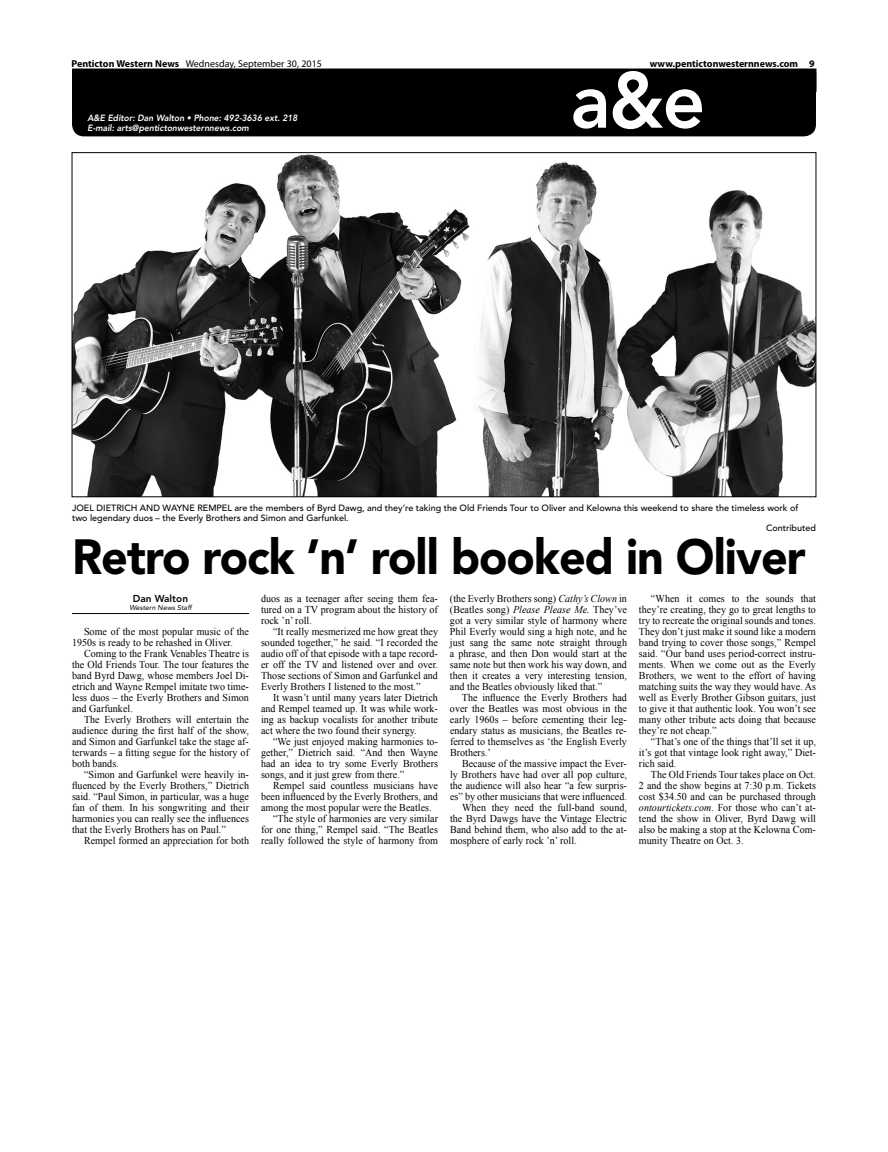
<style>
.page{position:relative;width:888px;height:1152px;background:#fff}
.page>*{position:absolute;margin:0;border:0;box-sizing:border-box;transform-origin:0 0}
.t1{font:800 78.1px "Avenir LT Std";color:#fff;scale:.95 1}
.t2{font:900 49px "Avenir LT Std";letter-spacing:-.02em;color:#000;scale:.95 1}
.t3{font:10.5px/11px "Times New Roman";letter-spacing:.005em;color:#000;text-align:justify;scale:.96 1}
.t4{font:10px "Myriad Pro";color:#000}
.t5{font:700 10px "Myriad Pro";color:#000}
.t6{font:800 10px "Avenir LT Std";letter-spacing:.005em;color:#000}
.t7{font:500 9px "Avenir LT Std";color:#000}
.t8{font:italic 800 9px/10px "Avenir LT Std";color:#fff;scale:.95 1}
.t9{font:italic 7px "Avenir LT Std";letter-spacing:.005em;color:#000}
.s1{font-weight:700}
.s2{font-style:italic}
</style>
<div class="page">
<div style="left:72px;top:70px;width:744px;height:66px;background:#000;border-radius:12px"></div>
<div style="left:72px;top:69px;width:744px;height:23px;background:#000"></div>
<hr style="left:72px;top:613px;width:177px;height:1px;background:#000">
<img style="left:74px;top:154px;width:740px;height:341px">
<p class="t4" style="left:72px;top:57px;width:252px"><span class="s1">Penticton Western News</span> Wednesday, September 30, 2015</p>
<p class="t5" style="left:650px;top:57px;width:166px">www.pentictonwesternnews.com 9</p>
<p class="t8" style="left:87px;top:113px;width:223px">A&amp;E Editor: Dan Walton • Phone: 492-3636 ext. 218<br>E-mail: arts@pentictonwesternnews.com</p>
<h1 class="t1" style="left:571px;top:54px;width:143px">a&amp;e</h1>
<p class="t7" style="left:72px;top:502px;width:728px">JOEL DIETRICH AND WAYNE REMPEL are the members of Byrd Dawg, and they’re taking the Old Friends Tour to Oliver and Kelowna this weekend to share the timeless work of</p>
<p class="t7" style="left:72px;top:512px;width:278px">two legendary duos – the Everly Brothers and Simon and Garfunkel.</p>
<p class="t7" style="left:766px;top:522px;width:51px">Contributed</p>
<h2 class="t2" style="left:72px;top:528px;width:774px">Retro rock ’n’ roll booked in Oliver</h2>
<p class="t6" style="left:133px;top:593px;width:57px">Dan Walton</p>
<p class="t9" style="left:129px;top:604px;width:64px">Western News Staff</p>
<p class="t3" style="left:72px;top:626px;width:186px;text-indent:12px">Some of the most popular music of the<br>1950s is ready to be rehashed in Oliver.</p>
<p class="t3" style="left:72px;top:648px;width:186px;text-indent:12px">Coming to the Frank Venables Theatre is the Old Friends Tour. The tour features the band Byrd Dawg, whose members Joel Di&shy;etrich and Wayne Rempel imitate two time&shy;less duos – the Everly Brothers and Simon and Garfunkel.</p>
<p class="t3" style="left:72px;top:714px;width:186px;text-indent:12px">The Everly Brothers will entertain the audience during the first half of the show, and Simon and Garfunkel take the stage af&shy;terwards – a fitting segue for the history of both bands.</p>
<p class="t3" style="left:72px;top:769px;width:186px;text-indent:12px">“Simon and Garfunkel were heavily in&shy;fluenced by the Everly Brothers,” Dietrich said. “Paul Simon, in particular, was a huge fan of them. In his songwriting and their harmonies you can really see the influences that the Everly Brothers has on Paul.”</p>
<p class="t3" style="left:84px;top:835px;width:173px">Rempel formed an appreciation for both</p>
<p class="t3" style="left:261px;top:593px;width:186px">duos as a teenager after seeing them fea&shy;tured on a TV program about the history of rock ’n’ roll.</p>
<p class="t3" style="left:261px;top:626px;width:186px;text-indent:12px">“It really mesmerized me how great they sounded together,” he said. “I recorded the audio off of that episode with a tape record&shy;er off the TV and listened over and over.<br>Those sections of Simon and Garfunkel and Everly Brothers I listened to the most.”</p>
<p class="t3" style="left:261px;top:692px;width:186px;text-indent:12px">It wasn’t until many years later Dietrich and Rempel teamed up. It was while work&shy;ing as backup vocalists for another tribute act where the two found their synergy.</p>
<p class="t3" style="left:261px;top:736px;width:186px;text-indent:12px">“We just enjoyed making harmonies to&shy;gether,” Dietrich said. “And then Wayne had an idea to try some Everly Brothers songs, and it just grew from there.”</p>
<p class="t3" style="left:273px;top:780px;width:173px">Rempel said countless musicians have</p>
<p class="t3" style="left:261px;top:791px;width:186px">been influenced by the Everly Brothers, and</p>
<p class="t3" style="left:261px;top:802px;width:179px">among the most popular were the Beatles.</p>
<p class="t3" style="left:273px;top:813px;width:173px">“The style of harmonies are very similar</p>
<p class="t3" style="left:261px;top:824px;width:186px">for one thing,” Rempel said. “The Beatles</p>
<p class="t3" style="left:261px;top:835px;width:186px">really followed the style of harmony from</p>
<p class="t3" style="left:450px;top:593px;width:186px">(the Everly Brothers song) <span class="s2">Cathy’s Clown</span> in (Beatles song) <span class="s2">Please Please Me.</span> They’ve got a very similar style of harmony where Phil Everly would sing a high note, and he just sang the same note straight through a phrase, and then Don would start at the same note but then work his way down, and then it creates a very interesting tension, and the Beatles obviously liked that.”</p>
<p class="t3" style="left:450px;top:692px;width:186px;text-indent:12px">The influence the Everly Brothers had over the Beatles was most obvious in the early 1960s – before cementing their leg&shy;endary status as musicians, the Beatles re&shy;ferred to themselves as ‘the English Everly Brothers.’</p>
<p class="t3" style="left:462px;top:758px;width:173px">Because of the massive impact the Ever-</p>
<p class="t3" style="left:450px;top:769px;width:186px">ly Brothers have had over all pop culture,</p>
<p class="t3" style="left:450px;top:780px;width:186px">the audience will also hear “a few surpris-</p>
<p class="t3" style="left:450px;top:791px;width:186px">es” by other musicians that were influenced.</p>
<p class="t3" style="left:462px;top:802px;width:173px">When they need the full-band sound,</p>
<p class="t3" style="left:450px;top:813px;width:186px">the Byrd Dawgs have the Vintage Electric</p>
<p class="t3" style="left:450px;top:824px;width:186px">Band behind them, who also add to the at-</p>
<p class="t3" style="left:450px;top:835px;width:134px">mosphere of early rock ’n’ roll.</p>
<p class="t3" style="left:639px;top:593px;width:186px;text-indent:12px">“When it comes to the sounds that they’re creating, they go to great lengths to try to recreate the original sounds and tones.<br>They don’t just make it sound like a modern band trying to cover those songs,” Rempel said. “Our band uses period-correct instru&shy;ments. When we come out as the Everly Brothers, we went to the effort of having matching suits the way they would have. As well as Everly Brother Gibson guitars, just to give it that authentic look. You won’t see many other tribute acts doing that because they’re not cheap.”</p>
<p class="t3" style="left:639px;top:736px;width:186px;text-indent:12px">“That’s one of the things that’ll set it up, it’s got that vintage look right away,” Diet&shy;rich said.</p>
<p class="t3" style="left:639px;top:769px;width:186px;text-indent:12px">The Old Friends Tour takes place on Oct.<br>2 and the show begins at 7:30 p.m. Tickets cost $34.50 and can be purchased through <span class="s2">ontourtickets.com</span>. For those who can’t at&shy;tend the show in Oliver, Byrd Dawg will also be making a stop at the Kelowna Com&shy;munity Theatre on Oct. 3.</p>
</div>
